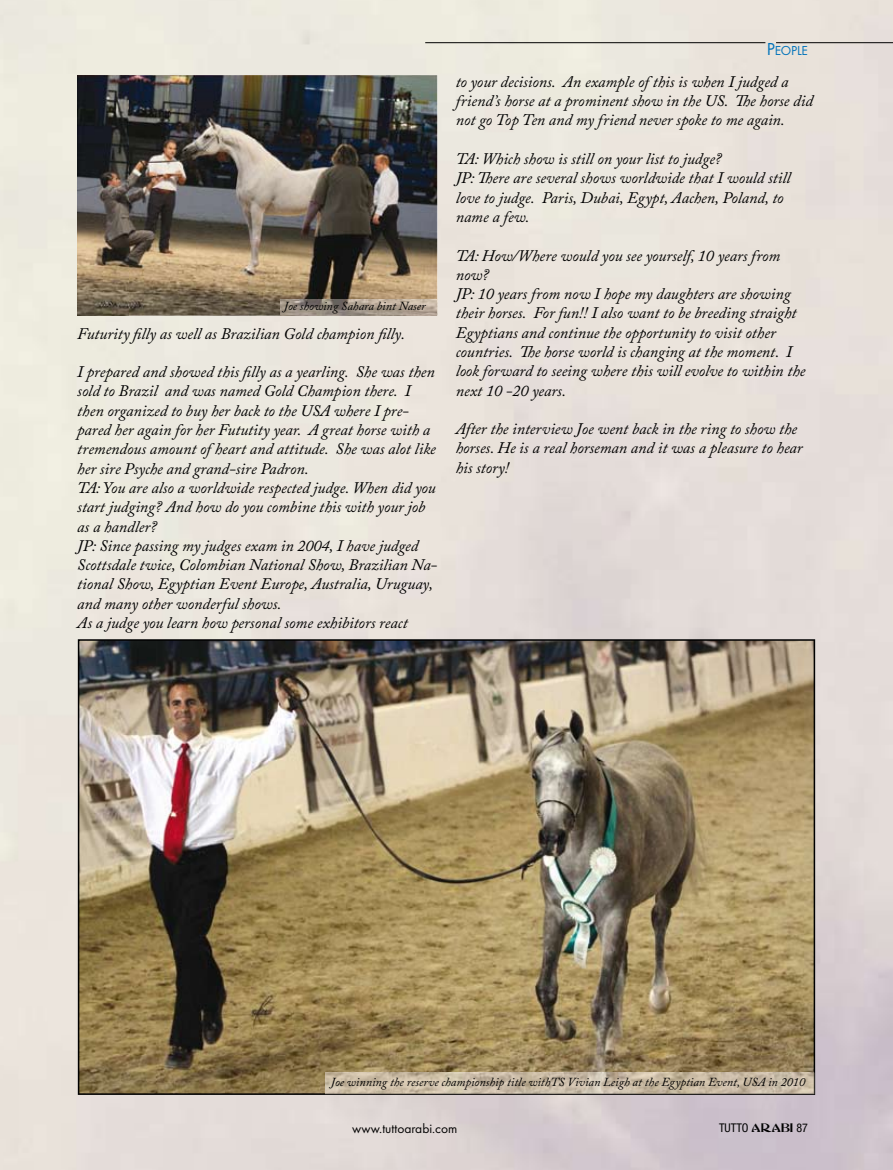
<style>
.page{position:relative;width:893px;height:1170px;background:#fff}
.page>*{position:absolute;margin:0;border:0;box-sizing:border-box;transform-origin:0 0}
.t1{font:italic 16.05px/19.4px "Adobe Caslon Pro";color:#000}
.t2{font:13.5px "Futura T";color:#000}
.t3{font:13.5px "Futura T";letter-spacing:-.015em;color:#0072ba}
.t4{font:italic 12.3px "Adobe Caslon Pro";color:#000}
.t5{font:condensed 12px "Helvetica Neue";color:#000}
.s1{font-size:18px}
.s2{font-family:"Abbess";font-stretch:normal}
</style>
<div class="page">
<img style="left:0;top:0;width:893px;height:1169px">
<img style="left:78px;top:639px;width:737px;height:455px">
<img style="left:77px;top:75px;width:360px;height:241px">
<img style="left:280px;top:300px;width:157px;height:15px">
<img style="left:325px;top:1072px;width:489px;height:21px">
<hr style="left:776px;top:42px;width:117px;height:1px;background:#000">
<hr style="left:425px;top:42px;width:340px;height:1px;background:#000">
<p class="t4" style="left:284px;top:298px;width:143px">Joe showing Sahara bint Naser</p>
<p class="t1" style="left:77px;top:323px;width:329px">Futurity filly as well as Brazilian Gold champion filly.</p>
<p class="t1" style="left:77px;top:362px;width:362px">I prepared and showed this filly as a yearling. She was then sold to Brazil and was named Gold Champion there. I then organized to buy her back to the USA where I pre&shy;pared her again for her Fututity year. A great horse with a tremendous amount of heart and attitude. She was alot like her sire Psyche and grand-sire Padron.<br>TA: You are also a worldwide respected judge. When did you start judging? And how do you combine this with your job as a handler?<br>JP: Since passing my judges exam in 2004, I have judged Scottsdale twice, Colombian National Show, Brazilian Na&shy;tional Show, Egyptian Event Europe, Australia, Uruguay, and many other wonderful shows.<br>As a judge you learn how personal some exhibitors react</p>
<p class="t3" style="left:767px;top:43px;width:43px"><span class="s1">P</span>EOPLE</p>
<p class="t1" style="left:456px;top:72px;width:359px">to your decisions. An example of this is when I judged a friend’s horse at a prominent show in the US. The horse did not go Top Ten and my friend never spoke to me again.</p>
<p class="t1" style="left:456px;top:149px;width:337px">TA: Which show is still on your list to judge?<br>JP: There are several shows worldwide that I would still love to judge. Paris, Dubai, Egypt, Aachen, Poland, to name a few.</p>
<p class="t1" style="left:456px;top:245px;width:351px">TA: How/Where would you see yourself, 10 years from now?<br>JP: 10 years from now I hope my daughters are showing their horses. For fun!! I also want to be breeding straight Egyptians and continue the opportunity to visit other countries. The horse world is changing at the moment. I look forward to seeing where this will evolve to within the next 10 -20 years.</p>
<p class="t1" style="left:456px;top:419px;width:348px">After the interview Joe went back in the ring to show the horses. He is a real horseman and it was a pleasure to hear his story!</p>
<p class="t4" style="left:331px;top:1074px;width:476px">Joe winning the reserve championship title withTS Vivian Leigh at the Egyptian Event, USA in 2010</p>
<p class="t2" style="left:352px;top:1120px;width:107px">www.tuttoarabi.com</p>
<p class="t5" style="left:719px;top:1120px;width:90px">TUTTO <span class="s2">ARABI</span> 87</p>
</div>
